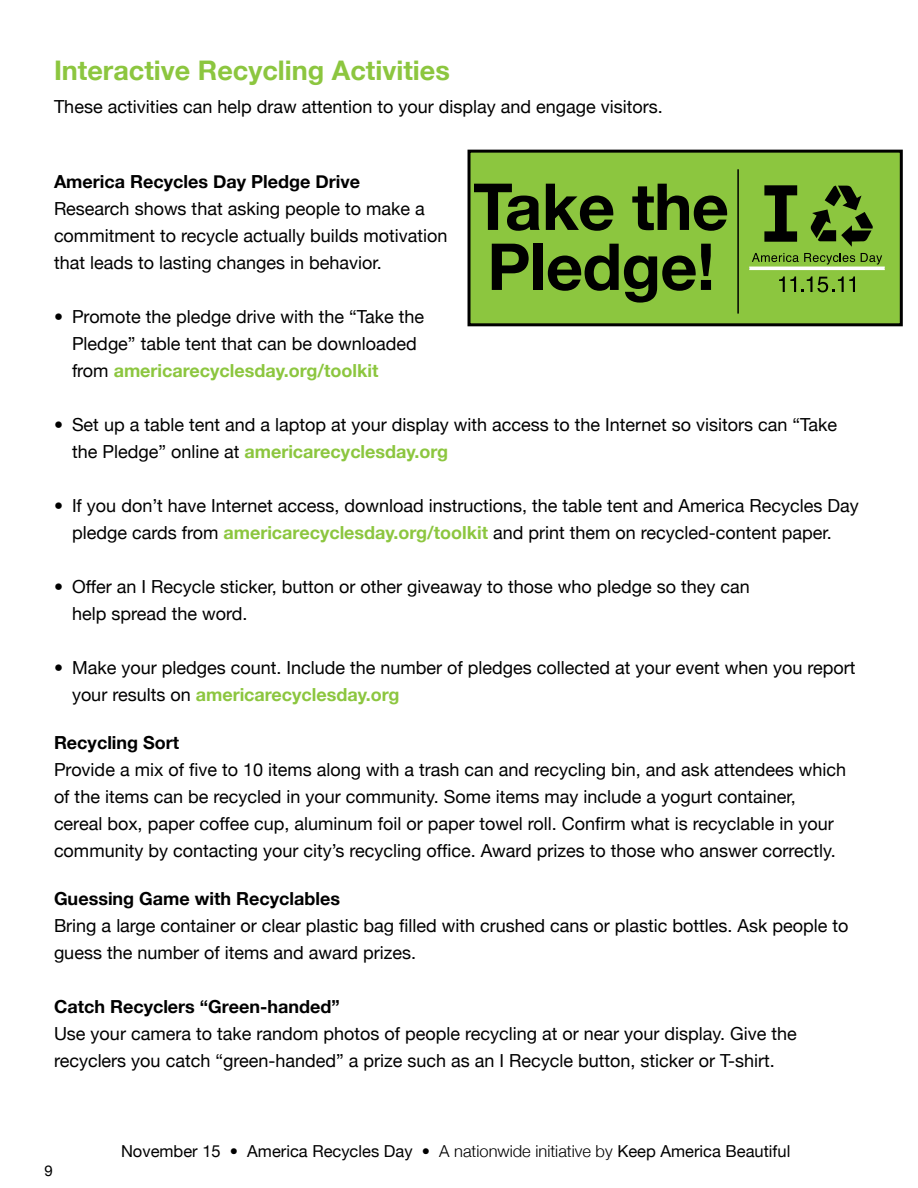
<style>
.page{position:relative;width:918px;height:1188px;background:#fff}
.page>*{position:absolute;margin:0;border:0;box-sizing:border-box;transform-origin:0 0}
.t1{font:700 64.8px/60px "Helvetica Neue";letter-spacing:-.01em;color:#000}
.t2{font:700 27px "Helvetica Neue";color:#8cc63f}
.t3{font:18px/27px "Helvetica Neue";color:#000}
.t4{font:700 18px "Helvetica Neue";color:#000}
.t5{font:16.5px "Helvetica Neue";color:#000}
.t6{font:15px "Helvetica Neue";color:#000}
.s1{font-weight:700;color:#8cc63f}
.s2{font-weight:300}
</style>
<div class="page">
<div style="left:469px;top:151px;width:432px;height:174px;background:#8cc63f"></div>
<div style="left:468px;top:150px;width:435px;height:176px;border:3px solid #000"></div>
<hr style="left:749px;top:267px;width:136px;height:3px;background:#fff">
<svg style="left:779px;top:276px;width:76px;height:16px"></svg>
<svg style="left:811px;top:186px;width:62px;height:61px"></svg>
<svg style="left:764px;top:185px;width:33px;height:57px"></svg>
<svg style="left:752px;top:253px;width:103px;height:12px"></svg>
<svg style="left:861px;top:253px;width:21px;height:12px"></svg>
<hr style="left:737px;top:169px;width:2px;height:145px;background:#000">
<h2 class="t2" style="left:54px;top:54px;width:397px">Interactive Recycling Activities</h2>
<p class="t3" style="left:54px;top:93px;width:610px">These activities can help draw attention to your display and engage visitors.</p>
<p class="t4" style="left:54px;top:170px;width:308px">America Recycles Day Pledge Drive</p>
<p class="t3" style="left:54px;top:195px;width:395px">Research shows that asking people to make a commitment to recycle actually builds motivation that leads to lasting changes in behavior.</p>
<p class="t3" style="left:72px;top:303px;width:354px;text-indent:-18px">• Promote the pledge drive with the “Take the<br>Pledge” table tent that can be downloaded from <span class="s1">americarecyclesday.org/toolkit</span></p>
<p class="t3" style="left:72px;top:411px;width:767px;text-indent:-18px">• Set up a table tent and a laptop at your display with access to the Internet so visitors can “Take the Pledge” online at <span class="s1">americarecyclesday.org</span></p>
<p class="t3" style="left:54px;top:492px;width:806px;text-align:center">• If you don’t have Internet access, download instructions, the table tent and America Recycles Day pledge cards from <span class="s1">americarecyclesday.org/toolkit</span> and print them on recycled-content paper.</p>
<p class="t3" style="left:72px;top:573px;width:679px;text-indent:-18px">• Offer an I Recycle sticker, button or other giveaway to those who pledge so they can help spread the word.</p>
<p class="t3" style="left:72px;top:654px;width:785px;text-indent:-18px">• Make your pledges count. Include the number of pledges collected at your event when you report your results on <span class="s1">americarecyclesday.org</span></p>
<p class="t4" style="left:54px;top:731px;width:127px">Recycling Sort</p>
<p class="t3" style="left:54px;top:756px;width:794px">Provide a mix of five to 10 items along with a trash can and recycling bin, and ask attendees which of the items can be recycled in your community. Some items may include a yogurt container, cereal box, paper coffee cup, aluminum foil or paper towel roll. Confirm what is recyclable in your community by contacting your city’s recycling office. Award prizes to those who answer correctly.</p>
<p class="t4" style="left:54px;top:887px;width:288px">Guessing Game with Recyclables</p>
<p class="t3" style="left:54px;top:912px;width:796px">Bring a large container or clear plastic bag filled with crushed cans or plastic bottles. Ask people to guess the number of items and award prizes.</p>
<p class="t4" style="left:54px;top:995px;width:287px">Catch Recyclers “Green-handed”</p>
<p class="t3" style="left:54px;top:1020px;width:744px">Use your camera to take random photos of people recycling at or near your display. Give the recyclers you catch “green-handed” a prize such as an I Recycle button, sticker or T-shirt.</p>
<h1 class="t1" style="left:473px;top:175px;width:257px">Take the<br>Pledge!</h1>
<p class="t6" style="left:45px;top:1162px;width:10px">9</p>
<p class="t5" style="left:121px;top:1141px;width:671px">November 15 <span class="s2">•</span> America Recycles Day <span class="s2">• A nationwide initiative by</span> Keep America Beautiful</p>
</div>
